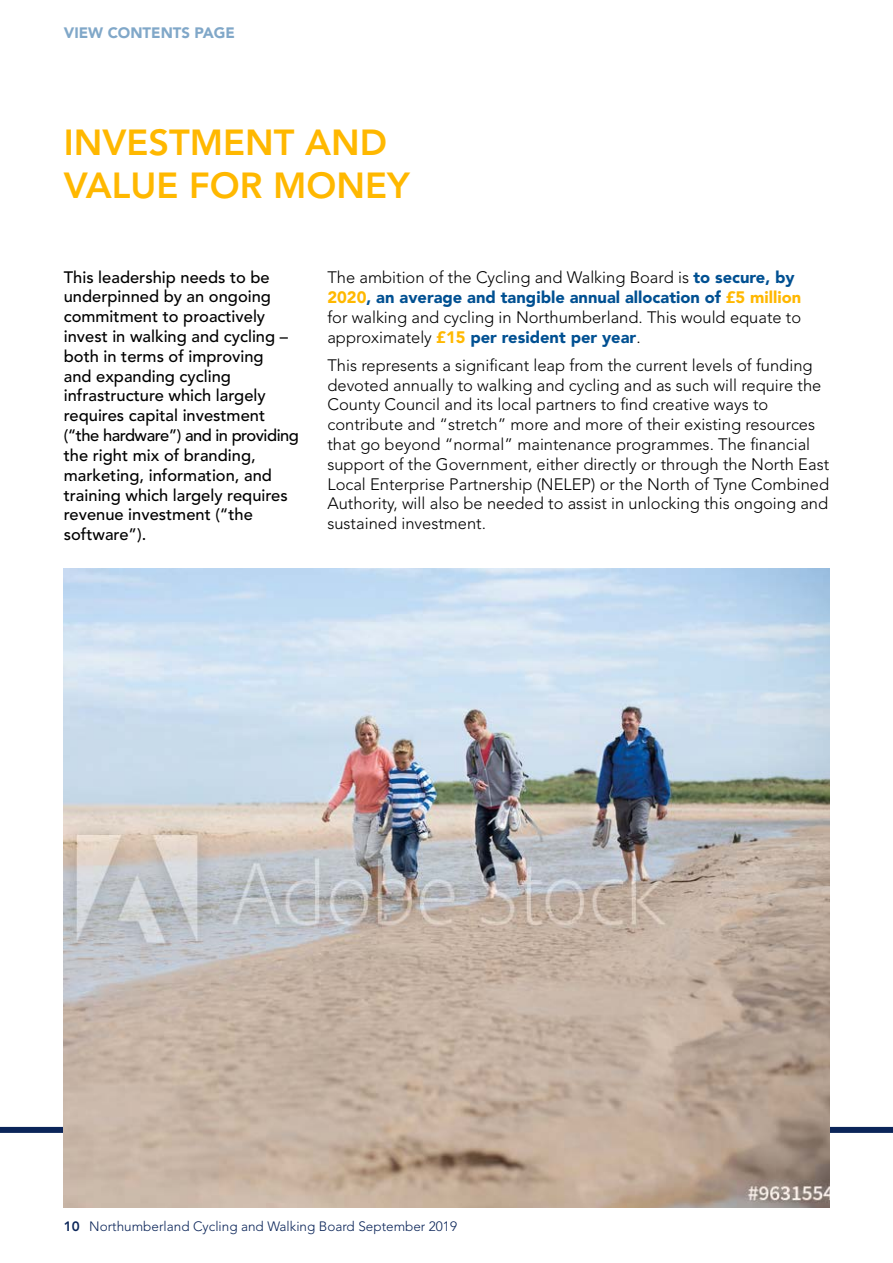
<style>
.page{position:relative;width:893px;height:1263px;background:#fff}
.page>*{position:absolute;margin:0;border:0;box-sizing:border-box;transform-origin:0 0}
.t1{font:800 36px/43.2px "Avenir";color:#ffb800}
.t2{font:300 16.5px/19.8px "Avenir";color:#000}
.t3{font:500 16.5px/19.8px "Avenir";color:#000}
.t4{font:900 15px "Avenir";color:#005092}
.t5{font:300 13.5px "Avenir";color:#0b2559}
.s1{font-weight:900;color:#005092}
.s2{font-weight:900;color:#ffb800}
.s3{font-weight:800}
</style>
<div class="page">
<hr style="left:892px;top:0;width:1px;height:1263px;background:#ffb800">
<div style="left:0;top:1127px;width:893px;height:6px;background:#0b2559"></div>
<img style="left:64px;top:569px;width:765px;height:639px">
<p class="t4" style="left:64px;top:24px;width:173px">VIEW CONTENTS PAGE</p>
<h1 class="t1" style="left:64px;top:121px;width:347px">INVESTMENT AND<br>VALUE FOR MONEY</h1>
<p class="t3" style="left:64px;top:267px;width:237px">This leadership needs to be underpinned by an ongoing commitment to proactively invest in walking and cycling – both in terms of improving<br>and expanding cycling infrastructure which largely requires capital investment (“the hardware”) and in providing the right mix of branding, marketing, information, and training which largely requires revenue investment (“the software”).</p>
<p class="t2" style="left:327px;top:268px;width:475px">The ambition of the Cycling and Walking Board is <span class="s1">to secure, by </span><span class="s2">2020</span><span class="s1">, an average and tangible annual allocation of</span> <span class="s2">£5 million </span>for walking and cycling in Northumberland. This would equate to approximately <span class="s2">£15</span> <span class="s1">per resident per year</span>.</p>
<p class="t2" style="left:327px;top:355px;width:503px">This represents a significant leap from the current levels of funding devoted annually to walking and cycling and as such will require the County Council and its local partners to find creative ways to contribute and “stretch” more and more of their existing resources that go beyond “normal” maintenance programmes. The financial support of the Government, either directly or through the North East Local Enterprise Partnership (NELEP) or the North of Tyne Combined Authority, will also be needed to assist in unlocking this ongoing and sustained investment.</p>
<p class="t5" style="left:64px;top:1218px;width:395px"><span class="s3">10</span> Northumberland Cycling and Walking Board September 2019</p>
</div>
